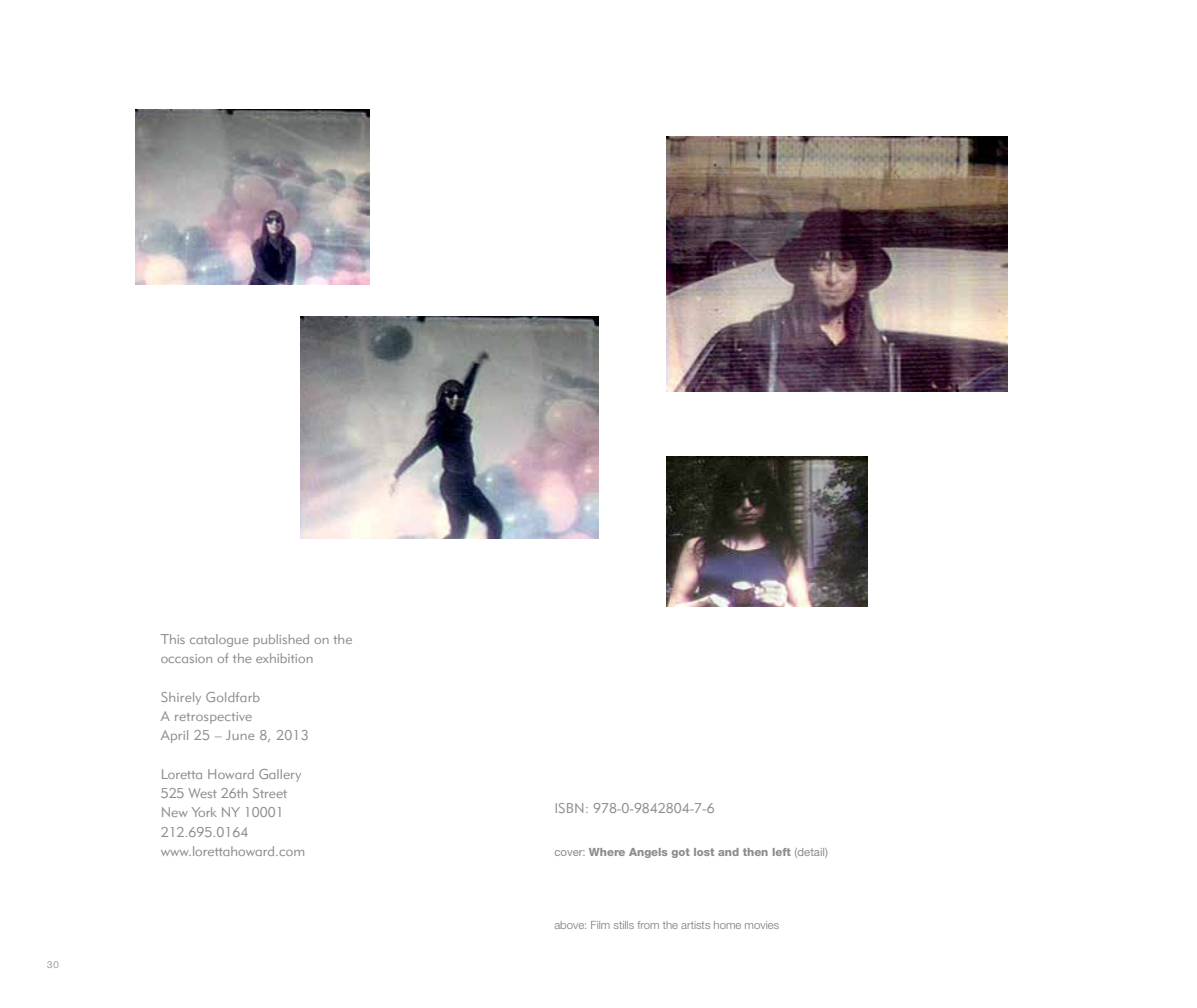
<style>
.page{position:relative;width:1197px;height:1008px;background:#fff}
.page>*{position:absolute;margin:0;border:0;box-sizing:border-box;transform-origin:0 0}
.t1{font:14px/19.2px "Geometric 415 BT Lite A";color:#8a8c8e}
.t2{font:800 11.38px "Helvetica Neue";color:#8a8c8e}
.t3{font:300 11.38px "Helvetica Neue";color:#77787b}
.t4{font:300 9.62px "Helvetica Neue";color:#77787b}
.s1{font-weight:400}
</style>
<div class="page">
<img style="left:300px;top:316px;width:298px;height:223px">
<img style="left:666px;top:136px;width:342px;height:255px">
<img style="left:135px;top:109px;width:235px;height:175px">
<img style="left:666px;top:456px;width:202px;height:151px">
<p class="t4" style="left:47px;top:959px;width:13px">30</p>
<p class="t1" style="left:161px;top:629px;width:193px">This catalogue published on the occasion of the exhibition</p>
<p class="t1" style="left:161px;top:687px;width:150px">Shirely Goldfarb<br>A retrospective<br>April 25 – June 8, 2013</p>
<p class="t1" style="left:161px;top:764px;width:146px">Loretta Howard Gallery<br>525 West 26th Street<br>New York NY 10001<br>212.695.0164 www.lorettahoward.com</p>
<p class="t1" style="left:554px;top:799px;width:162px">ISBN: 978-0-9842804-7-6</p>
<p class="t2" style="left:554px;top:845px;width:275px"><span class="s1">cover:</span> Where Angels got lost and then left <span class="s1">(detail)</span></p>
<p class="t3" style="left:554px;top:918px;width:226px">above: Film stills from the artists home movies</p>
</div>
